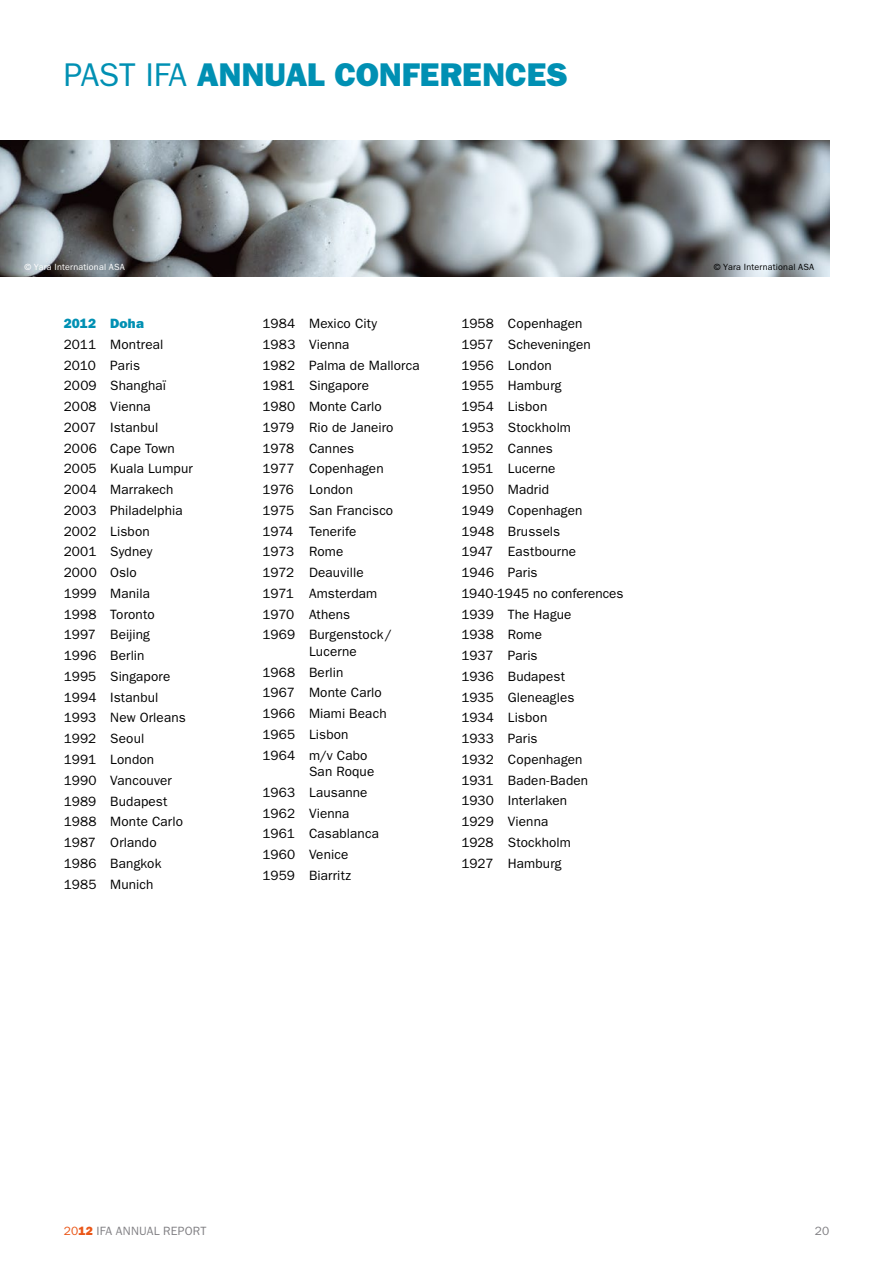
<style>
.page{position:relative;width:893px;height:1263px;background:#fff}
.page>*{position:absolute;margin:0;border:0;box-sizing:border-box;transform-origin:0 0}
.t1{font:33px "ITC Franklin Gothic Std Hvy";color:#0090b3}
.t2{font:13.5px/20.7px "ITC Franklin Gothic Std";letter-spacing:.01em;color:#000}
.t3{font:13.5px "ITC Franklin Gothic Std Hvy";color:#0090b3}
.t4{font:12px "ITC Franklin Gothic Std";letter-spacing:.015em;color:#818084}
.t5{font:9px "ITC Franklin Gothic Std";letter-spacing:.02em;color:#fff}
.t6{font:9px "ITC Franklin Gothic Std";letter-spacing:.02em;color:#000}
.s1{font-family:"ITC Franklin Gothic Std"}
.s2{color:#ea5617}
.s3{font-family:"ITC Franklin Gothic Std Hvy";color:#ea5617}
</style>
<div class="page">
<img style="left:0;top:140px;width:829px;height:136px">
<h1 class="t1" style="left:64px;top:56px;width:506px"><span class="s1">Past IFA</span> ANNUAL CONFERENCES</h1>
<p class="t5" style="left:24px;top:262px;width:102px">© Yara International ASA</p>
<p class="t6" style="left:714px;top:262px;width:102px">© Yara International ASA</p>
<p class="t3" style="left:64px;top:316px;width:82px">2012 DOHA</p>
<p class="t2" style="left:64px;top:334px;width:130px">2011 Montreal<br>2010 Paris<br>2009 Shanghaï<br>2008 Vienna<br>2007 Istanbul<br>2006 Cape Town<br>2005 Kuala Lumpur<br>2004 Marrakech<br>2003 Philadelphia<br>2002 Lisbon<br>2001 Sydney<br>2000 Oslo<br>1999 Manila<br>1998 Toronto<br>1997 Beijing<br>1996 Berlin<br>1995 Singapore<br>1994 Istanbul<br>1993 New Orleans<br>1992 Seoul<br>1991 London<br>1990 Vancouver<br>1989 Budapest<br>1988 Monte Carlo<br>1987 Orlando<br>1986 Bangkok<br>1985 Munich</p>
<p class="t2" style="left:263px;top:313px;width:159px">1984 Mexico City<br>1983 Vienna<br>1982 Palma de Mallorca<br>1981 Singapore<br>1980 Monte Carlo<br>1979 Rio de Janeiro<br>1978 Cannes<br>1977 Copenhagen<br>1976 London<br>1975 San Francisco<br>1974 Tenerife<br>1973 Rome<br>1972 Deauville<br>1971 Amsterdam<br>1970 Athens<br>1969 Burgenstock/</p>
<p class="t2" style="left:263px;top:641px;width:28px">L</p>
<p class="t2" style="left:263px;top:641px;width:126px;text-indent:53px">ucerne<br>1968 Berlin<br>1967 Monte Carlo<br>1966 Miami Beach<br>1965 Lisbon<br>1964 m/v Cabo</p>
<p class="t2" style="left:263px;top:761px;width:118px;text-indent:46px">San Roque<br>1963 Lausanne<br>1962 Vienna<br>1961 Casablanca<br>1960 Venice<br>1959 Biarritz</p>
<p class="t2" style="left:461px;top:313px;width:164px">1958 Copenhagen<br>1957 Scheveningen<br>1956 London<br>1955 Hamburg<br>1954 Lisbon<br>1953 Stockholm<br>1952 Cannes<br>1951 Lucerne<br>1950 Madrid<br>1949 Copenhagen<br>1948 Brussels<br>1947 Eastbourne<br>1946 Paris<br>1940-1945 no conferences<br>1939 The Hague<br>1938 Rome<br>1937 Paris<br>1936 Budapest<br>1935 Gleneagles<br>1934 Lisbon<br>1933 Paris<br>1932 Copenhagen<br>1931 Baden-Baden<br>1930 Interlaken<br>1929 Vienna<br>1928 Stockholm<br>1927 Hamburg</p>
<p class="t4" style="left:64px;top:1224px;width:144px"><span class="s2">20</span><span class="s3">12</span> IFA Annual r eport</p>
<p class="t4" style="left:815px;top:1224px;width:16px">20</p>
</div>
